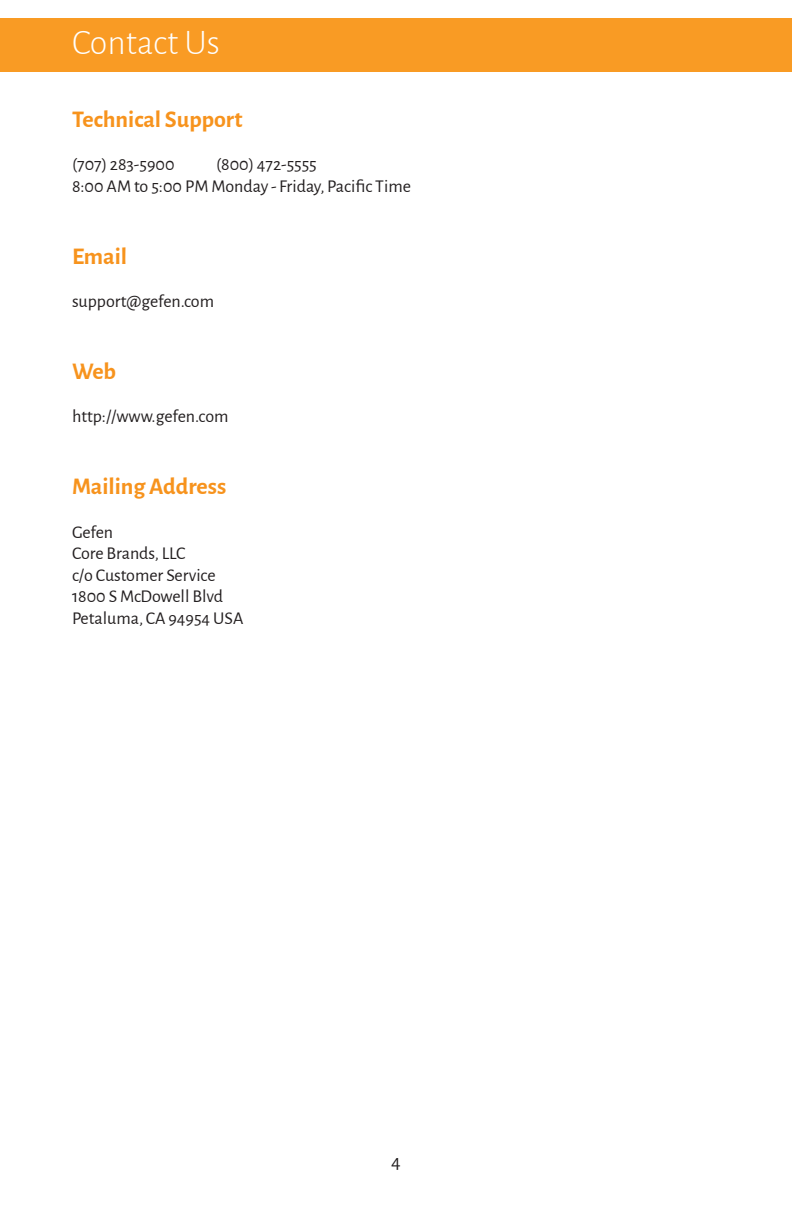
<style>
.page{position:relative;width:792px;height:1224px;background:#fff}
.page>*{position:absolute;margin:0;border:0;box-sizing:border-box;transform-origin:0 0}
.Non-TOC_Page_Title{font:300 36px "Alegreya Sans";color:#fff}
.General_Text{font:700 24px "Alegreya Sans";color:#f7931d}
.t1{font:20px "Alegreya Sans";color:#231f20}
.General_Text-2{font:18px/21.6px "Alegreya Sans";color:#231f20}
</style>
<div class="page">
<div style="left:0;top:18px;width:792px;height:54px;background:#f99b24"></div>
<p class="Non-TOC_Page_Title" style="left:72px;top:19px;width:149px">Contact Us</p>
<p class="General_Text" style="left:72px;top:102px;width:172px">Technical Support</p>
<p class="General_Text-2" style="left:72px;top:153px;width:104px">(707) 283-5900</p>
<p class="General_Text-2" style="left:72px;top:153px;width:340px;text-indent:144px">(800) 472-5555<br>8:00 AM to 5:00 PM Monday - Friday, Pacific Time</p>
<p class="General_Text" style="left:72px;top:239px;width:57px">Email</p>
<p class="General_Text-2" style="left:72px;top:290px;width:144px">support@gefen.com</p>
<p class="General_Text" style="left:72px;top:354px;width:46px">Web</p>
<p class="General_Text-2" style="left:72px;top:405px;width:158px">http://www.gefen.com</p>
<p class="General_Text" style="left:72px;top:469px;width:156px">Mailing Address</p>
<p class="General_Text-2" style="left:72px;top:520px;width:43px">Gefen</p>
<p class="General_Text-2" style="left:72px;top:542px;width:115px">Core Brands, LLC</p>
<p class="General_Text-2" style="left:72px;top:563px;width:153px">c/o Customer Service<br>1800 S McDowell Blvd</p>
<p class="General_Text-2" style="left:72px;top:607px;width:173px">Petaluma, CA 94954 USA</p>
<p class="t1" style="left:391px;top:1148px;width:11px">4</p>
</div>
